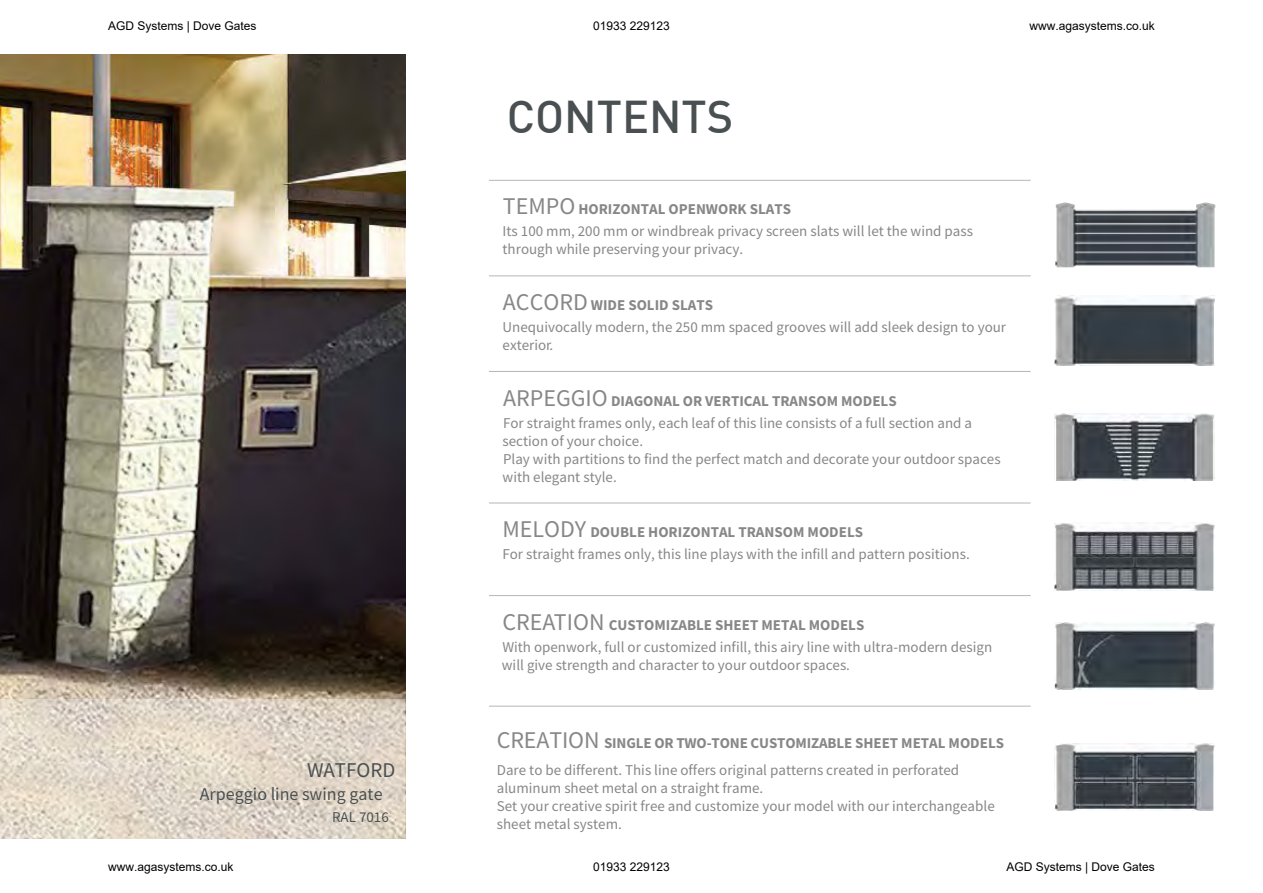
<style>
.page{position:relative;width:1263px;height:893px;background:#fff}
.page>*{position:absolute;margin:0;border:0;box-sizing:border-box;transform-origin:0 0}
.t1{font:500 45px "DIN";color:#4a5052}
.t2{font:21px "Source Sans Pro";color:#4a5052}
.t3{font:18px "Source Sans Pro";color:#4a5052}
.t4{font:15px/22px "Source Sans Pro";color:#878787}
.t5{font:15px "Source Sans Pro";color:#4a5052}
.t6{font:12px "Arial";color:#000}
.s1{font-size:24px}
.s2{font-weight:700}
</style>
<div class="page">
<img style="left:0;top:54px;width:405px;height:645px">
<svg style="left:0;top:699px;width:405px;height:140px;fill:#e1d7c8"></svg>
<hr style="left:489px;top:180px;width:542px;height:1px;background:#b7b6b6">
<hr style="left:489px;top:275px;width:542px;height:1px;background:#b7b6b6">
<hr style="left:489px;top:371px;width:542px;height:1px;background:#b7b6b6">
<hr style="left:489px;top:503px;width:542px;height:1px;background:#b7b6b6">
<hr style="left:489px;top:595px;width:542px;height:1px;background:#b7b6b6">
<hr style="left:489px;top:706px;width:542px;height:1px;background:#b7b6b6">
<img style="left:1054px;top:295px;width:160px;height:71px">
<img style="left:1054px;top:413px;width:160px;height:67px">
<img style="left:1054px;top:622px;width:160px;height:67px">
<img style="left:1054px;top:743px;width:160px;height:67px">
<img style="left:1054px;top:523px;width:160px;height:68px">
<img style="left:1055px;top:202px;width:161px;height:65px">
<p class="t6" style="left:108px;top:17px;width:150px">AGD Systems | Dove Gates</p>
<p class="t6" style="left:593px;top:17px;width:78px">01933 229123</p>
<p class="t6" style="left:1029px;top:17px;width:127px">www.agasystems.co.uk</p>
<h1 class="t1" style="left:507px;top:88px;width:228px">CONTENTS</h1>
<p class="t4" style="left:503px;top:198px;width:472px"><span class="s1">TEMPO</span> <span class="s2">HORIZONTAL OPENWORK SLATS<br></span>Its 100 mm, 200 mm or windbreak privacy screen slats will let the wind pass</p>
<p class="t4" style="left:503px;top:238px;width:242px">through while preserving your privacy.</p>
<p class="t4" style="left:503px;top:293px;width:505px"><span class="s1">ACCORD</span> <span class="s2">WIDE SOLID SLATS<br></span>Unequivocally modern, the 250 mm spaced grooves will add sleek design to your</p>
<p class="t4" style="left:503px;top:333px;width:52px">exterior.</p>
<p class="t4" style="left:503px;top:390px;width:470px"><span class="s1">ARPEGGIO</span> <span class="s2">DIAGONAL OR VERTICAL TRANSOM MODELS<br></span>For straight frames only, each leaf of this line consists of a full section and a</p>
<p class="t4" style="left:503px;top:432px;width:499px;line-height:18px">section of your choice.<br>Play with partitions to find the perfect match and decorate your outdoor spaces with elegant style.</p>
<p class="t4" style="left:502px;top:521px;width:469px"><span class="s1">MELODY</span> <span class="s2">DOUBLE HORIZONTAL TRANSOM MODELS<br></span>For straight frames only, this line plays with the infill and pattern positions.</p>
<h2 class="t2" style="left:307px;top:757px;width:90px">WATFORD</h2>
<p class="t3" style="left:200px;top:782px;width:184px">Arpeggio line swing gate</p>
<p class="t5" style="left:332px;top:808px;width:58px">RAL 7016</p>
<p class="t4" style="left:502px;top:614px;width:491px"><span class="s1">CREATION</span> <span class="s2">CUSTOMIZABLE SHEET METAL MODELS<br></span>With openwork, full or customized infill, this airy line with ultra-modern design</p>
<p class="t4" style="left:502px;top:654px;width:350px">will give strength and character to your outdoor spaces.</p>
<p class="t4" style="left:497px;top:730px;width:509px;line-height:26.7px"><span class="s1">CREATION</span> <span class="s2">SINGLE OR TWO-TONE CUSTOMIZABLE SHEET METAL MODELS<br></span>Dare to be different. This line offers original patterns created in perforated</p>
<p class="t4" style="left:497px;top:779px;width:499px;line-height:18px">aluminum sheet metal on a straight frame.<br>Set your creative spirit free and customize your model with our interchangeable sheet metal system.</p>
<p class="t6" style="left:108px;top:859px;width:127px">www.agasystems.co.uk</p>
<p class="t6" style="left:593px;top:859px;width:78px">01933 229123</p>
<p class="t6" style="left:1006px;top:859px;width:150px">AGD Systems | Dove Gates</p>
</div>
